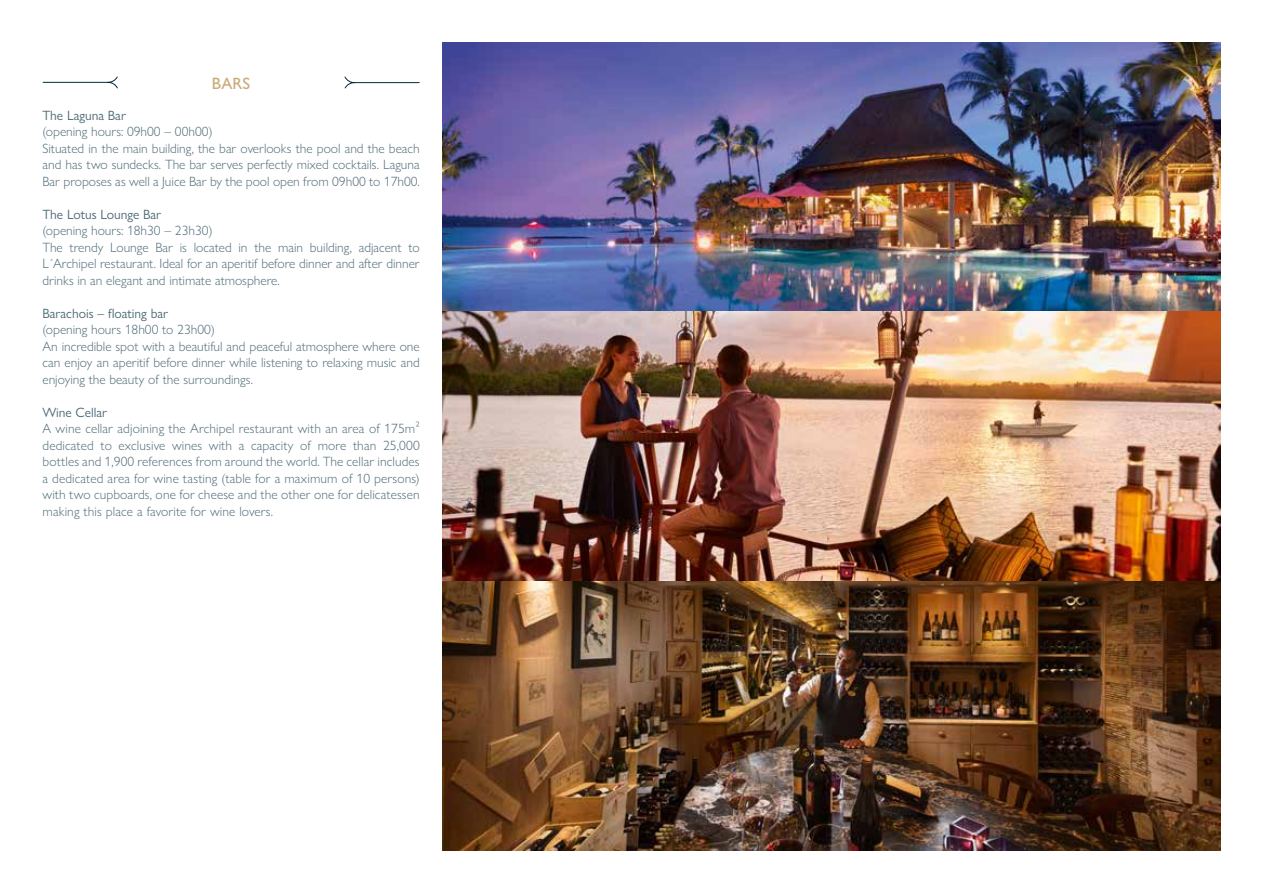
<style>
.page{position:relative;width:1263px;height:893px;background:#fff}
.page>*{position:absolute;margin:0;border:0;box-sizing:border-box;transform-origin:0 0}
.t1{font:500 16.5px "Gill Sans Nova";color:#caa977}
.t2{font:300 13.5px/16.5px "Gill Sans Nova";color:#4d6a75}
.t3{font:13.5px "Gill Sans Nova";color:#4d6a75}
</style>
<div class="page">
<svg style="left:42px;top:76px;width:378px;height:13px"></svg>
<img style="left:443px;top:43px;width:777px;height:807px">
<p class="t1" style="left:212px;top:73px;width:40px">BARS</p>
<p class="t3" style="left:43px;top:107px;width:85px">The Laguna Bar</p>
<p class="t2" style="left:43px;top:123px;width:379px">(opening hours: 09h00 – 00h00)<br>Situated in the main building, the bar overlooks the pool and the beach and has two sundecks. The bar serves perfectly mixed cocktails. Laguna Bar proposes as well a Juice Bar by the pool open from 09h00 to 17h00.</p>
<p class="t3" style="left:43px;top:206px;width:120px">The Lotus Lounge Bar</p>
<p class="t2" style="left:43px;top:222px;width:379px">(opening hours: 18h30 – 23h30)<br>The trendy Lounge Bar is located in the main building, adjacent to L´Archipel restaurant. Ideal for an aperitif before dinner and after dinner drinks in an elegant and intimate atmosphere.</p>
<p class="t3" style="left:43px;top:305px;width:127px">Barachois – floating bar</p>
<p class="t2" style="left:43px;top:321px;width:379px">(opening hours 18h00 to 23h00)<br>An incredible spot with a beautiful and peaceful atmosphere where one can enjoy an aperitif before dinner while listening to relaxing music and enjoying the beauty of the surroundings.</p>
<p class="t3" style="left:43px;top:404px;width:66px">Wine Cellar</p>
<p class="t2" style="left:43px;top:420px;width:379px;text-align:justify">A wine cellar adjoining the Archipel restaurant with an area of 175m² dedicated to exclusive wines with a capacity of more than 25,000 bottles and 1,900 references from around the world. The cellar includes a dedicated area for wine tasting (table for a maximum of 10 persons) with two cupboards, one for cheese and the other one for delicatessen making this place a favorite for wine lovers.</p>
</div>
